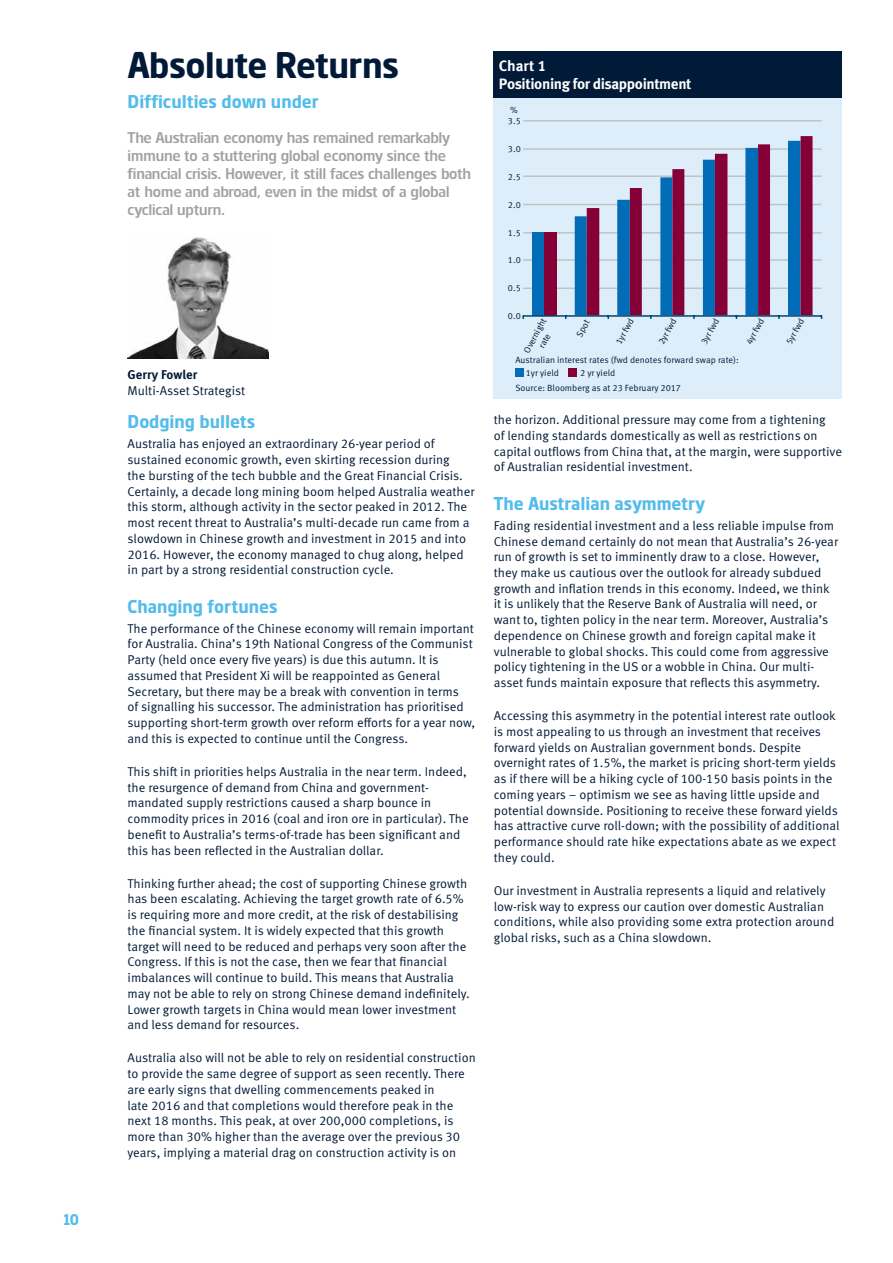
<style>
.page{position:relative;width:893px;height:1263px;background:#fff}
.page>*{position:absolute;margin:0;border:0;box-sizing:border-box;transform-origin:0 0}
.t1{font:700 36px "Standard Life";letter-spacing:-.015em;color:#001a37}
.t2{font:700 18px "Standard Life";color:#54bceb}
.t3{font:15px/18px "Standard Life";letter-spacing:-.01em;color:#a1a1a4}
.t4{font:700 15px/18px "Meta Standard Life Pro TF";letter-spacing:-.025em;color:#fff}
.t5{font:700 15px "Standard Life";color:#54bceb}
.t6{font:12.75px/15.8px "Meta Standard Life Pro TF Norm";color:#001a37}
.t7{font:700 12.75px "Meta Standard Life Pro TF";color:#001a37}
.t8{font:9px/10.8px "Meta Standard Life Pro TF Norm";color:#001a37;text-align:center}
</style>
<div class="page">
<img style="left:128px;top:237px;width:141px;height:121px">
<div style="left:493px;top:51px;width:349px;height:47px;background:#001a37"></div>
<div style="left:493px;top:98px;width:349px;height:301px;background:#ddeefa"></div>
<hr style="left:523px;top:287px;width:298px;height:2px;background:#c1c3c2">
<hr style="left:523px;top:259px;width:298px;height:2px;background:#c1c3c2">
<hr style="left:523px;top:232px;width:298px;height:2px;background:#c1c3c2">
<hr style="left:523px;top:204px;width:298px;height:1px;background:#c1c3c2">
<hr style="left:523px;top:175px;width:298px;height:2px;background:#c1c3c2">
<hr style="left:523px;top:148px;width:298px;height:2px;background:#c1c3c2">
<hr style="left:523px;top:120px;width:298px;height:2px;background:#c1c3c2">
<div style="left:532px;top:232px;width:12px;height:84px;background:#036cb6"></div>
<div style="left:544px;top:232px;width:12px;height:84px;background:#860038"></div>
<hr style="left:523px;top:315px;width:299px;height:2px;background:#00466c">
<svg style="left:575px;top:136px;width:237px;height:183px"></svg>
<div style="left:515px;top:368px;width:9px;height:8px;background:#036cb6"></div>
<div style="left:569px;top:368px;width:8px;height:8px;background:#860038"></div>
<p class="t5" style="left:64px;top:1210px;width:17px">10</p>
<h1 class="t1" style="left:128px;top:43px;width:273px">Absolute Returns</h1>
<h2 class="t2" style="left:128px;top:90px;width:193px">Difficulties down under</h2>
<p class="t3" style="left:128px;top:128px;width:345px">The Australian economy has remained remarkably immune to a stuttering global economy since the financial crisis. However, it still faces challenges both at home and abroad, even in the midst of a global cyclical upturn.</p>
<p class="t7" style="left:128px;top:364px;width:71px">Gerry Fowler</p>
<p class="t6" style="left:128px;top:381px;width:119px">Multi-Asset Strategist</p>
<h2 class="t2" style="left:128px;top:410px;width:129px">Dodging bullets</h2>
<p class="t6" style="left:128px;top:435px;width:348px">Australia has enjoyed an extraordinary 26-year period of sustained economic growth, even skirting recession during<br>the bursting of the tech bubble and the Great Financial Crisis.<br>Certainly, a decade long mining boom helped Australia weather this storm, although activity in the sector peaked in 2012. The most recent threat to Australia’s multi-decade run came from a slowdown in Chinese growth and investment in 2015 and into 2016. However, the economy managed to chug along, helped in part by a strong residential construction cycle.</p>
<h2 class="t2" style="left:128px;top:595px;width:152px">Changing fortunes</h2>
<p class="t6" style="left:128px;top:619px;width:349px">The performance of the Chinese economy will remain important for Australia. China’s 19th National Congress of the Communist Party (held once every five years) is due this autumn. It is assumed that President Xi will be reappointed as General Secretary, but there may be a break with convention in terms<br>of signalling his successor. The administration has prioritised supporting short-term growth over reform efforts for a year now, and this is expected to continue until the Congress.</p>
<p class="t6" style="left:128px;top:763px;width:343px">This shift in priorities helps Australia in the near term. Indeed, the resurgence of demand from China and government&shy;mandated supply restrictions caused a sharp bounce in commodity prices in 2016 (coal and iron ore in particular). The benefit to Australia’s terms-of-trade has been significant and this has been reflected in the Australian dollar.</p>
<p class="t6" style="left:128px;top:874px;width:344px">Thinking further ahead; the cost of supporting Chinese growth has been escalating. Achieving the target growth rate of 6.5% is requiring more and more credit, at the risk of destabilising the financial system. It is widely expected that this growth target will need to be reduced and perhaps very soon after the Congress. If this is not the case, then we fear that financial imbalances will continue to build. This means that Australia may not be able to rely on strong Chinese demand indefinitely.<br>Lower growth targets in China would mean lower investment and less demand for resources.</p>
<p class="t6" style="left:128px;top:1049px;width:350px">Australia also will not be able to rely on residential construction to provide the same degree of support as seen recently. There are early signs that dwelling commencements peaked in<br>late 2016 and that completions would therefore peak in the next 18 months. This peak, at over 200,000 completions, is more than 30% higher than the average over the previous 30 years, implying a material drag on construction activity is on</p>
<p class="t4" style="left:499px;top:56px;width:194px">Chart 1<br>Positioning for disappointment</p>
<p class="t8" style="left:510px;top:104px;width:9px">%</p>
<p class="t8" style="left:508px;top:115px;width:14px">3.5</p>
<p class="t8" style="left:508px;top:143px;width:14px">3.0</p>
<p class="t8" style="left:508px;top:171px;width:14px">2.5</p>
<p class="t8" style="left:508px;top:199px;width:14px">2.0</p>
<p class="t8" style="left:508px;top:226px;width:14px">1.5</p>
<p class="t8" style="left:508px;top:254px;width:14px">1.0</p>
<p class="t8" style="left:508px;top:282px;width:14px">0.5</p>
<p class="t8" style="left:508px;top:310px;width:14px">0.0</p>
<p class="t8" style="left:521px;top:350px;width:40px;rotate:-62deg">Overnight rate</p>
<p class="t8" style="left:573px;top:333px;width:20px;rotate:-62deg">Spot</p>
<p class="t8" style="left:613px;top:341px;width:30px;rotate:-62deg">1yr d</p>
<p class="t8" style="left:655px;top:341px;width:30px;rotate:-62deg">2yr d</p>
<p class="t8" style="left:698px;top:341px;width:30px;rotate:-62deg">3yr d</p>
<p class="t8" style="left:743px;top:341px;width:30px;rotate:-62deg">4yr d</p>
<p class="t8" style="left:783px;top:341px;width:30px;rotate:-62deg">5yr d</p>
<p class="t8" style="left:515px;top:354px;width:225px">Australian interest rates ( d denotes forward swap rate):</p>
<p class="t8" style="left:515px;top:382px;width:167px">Source: Bloomberg as at 23 February 2017</p>
<p class="t8" style="left:526px;top:367px;width:35px">1yr yield</p>
<p class="t8" style="left:580px;top:367px;width:37px">2 yr yield</p>
<p class="t6" style="left:494px;top:411px;width:350px">the horizon. Additional pressure may come from a tightening<br>of lending standards domestically as well as restrictions on capital outflows from China that, at the margin, were supportive of Australian residential investment.</p>
<h2 class="t2" style="left:494px;top:492px;width:213px">The Australian asymmetry</h2>
<p class="t6" style="left:494px;top:517px;width:346px">Fading residential investment and a less reliable impulse from Chinese demand certainly do not mean that Australia’s 26-year run of growth is set to imminently draw to a close. However, they make us cautious over the outlook for already subdued growth and inflation trends in this economy. Indeed, we think it is unlikely that the Reserve Bank of Australia will need, or want to, tighten policy in the near term. Moreover, Australia’s dependence on Chinese growth and foreign capital make it vulnerable to global shocks. This could come from aggressive policy tightening in the US or a wobble in China. Our multi&shy;asset funds maintain exposure that reflects this asymmetry.</p>
<p class="t6" style="left:494px;top:707px;width:347px">Accessing this asymmetry in the potential interest rate outlook is most appealing to us through an investment that receives forward yields on Australian government bonds. Despite overnight rates of 1.5%, the market is pricing short-term yields as if there will be a hiking cycle of 100-150 basis points in the coming years – optimism we see as having little upside and potential downside. Positioning to receive these forward yields has attractive curve roll-down; with the possibility of additional performance should rate hike expectations abate as we expect they could.</p>
<p class="t6" style="left:494px;top:882px;width:342px">Our investment in Australia represents a liquid and relatively low-risk way to express our caution over domestic Australian conditions, while also providing some extra protection around global risks, such as a China slowdown.</p>
</div>
